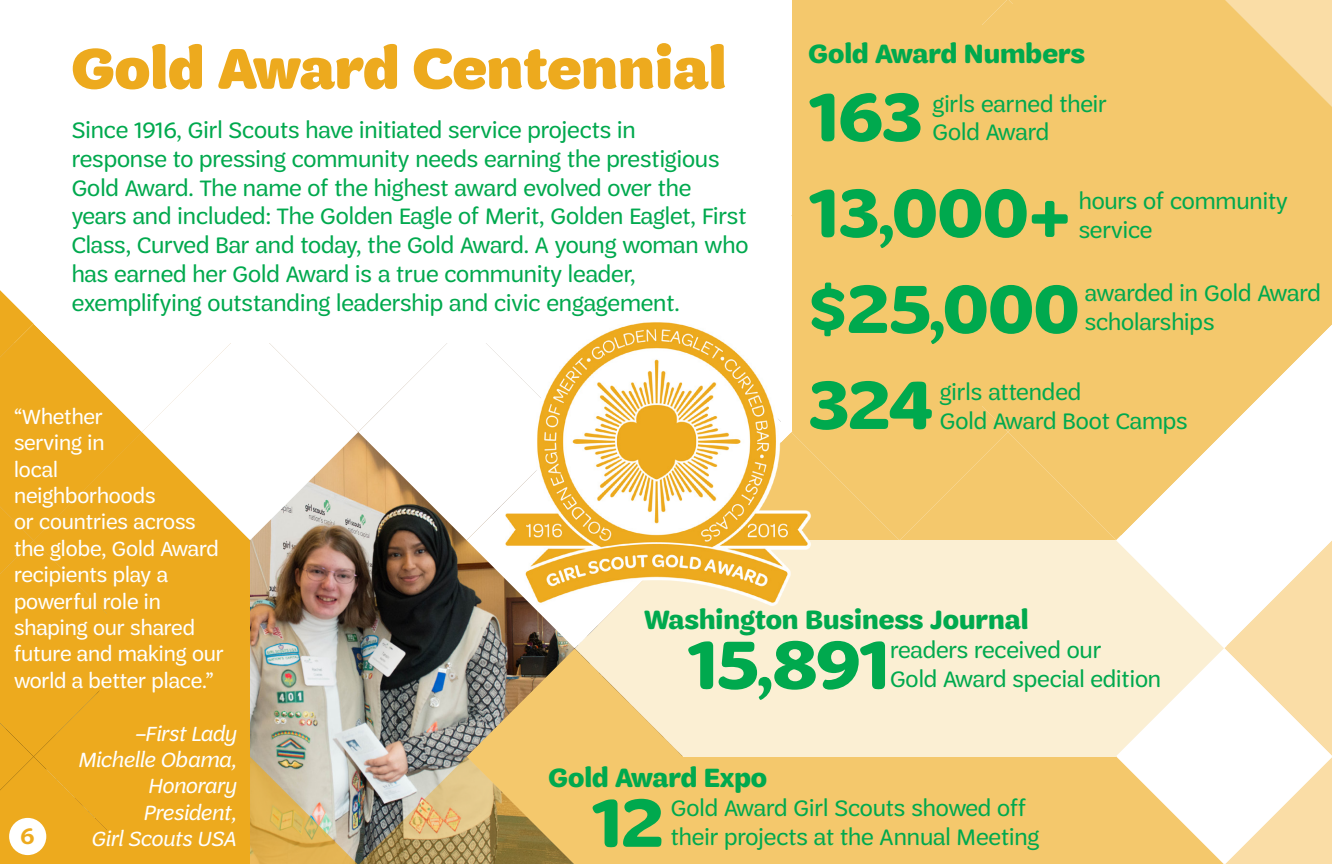
<style>
.page{position:relative;width:1332px;height:864px;background:#fff}
.page>*{position:absolute;margin:0;border:0;box-sizing:border-box;transform-origin:0 0}
.t1{font:700 72px "Trefoil Sans";color:#00a94e}
.t2{font:900 60px "Trefoil Sans";color:#edaa1e}
.t3{font:700 28px "Trefoil Sans";color:#00a94e}
.t4{font:24px/28.8px "Trefoil Sans";color:#00a94e}
.t5{font:600 24px "Trefoil Sans";color:#edaa1e}
.t6{font:22px/26.4px "Trefoil Sans";color:#fff}
.t7{font:italic 22px "Trefoil Sans";color:#fff}
</style>
<div class="page">
<div style="left:1224px;top:216px;width:108px;height:74px;background:#f4c86c"></div>
<div style="left:982px;top:216px;width:26px;height:74px;background:#f4c86c"></div>
<div style="left:1008px;top:216px;width:216px;height:74px;background:#f4c86c"></div>
<div style="left:1116px;top:107px;width:216px;height:109px;background:#f4c86c"></div>
<div style="left:982px;top:107px;width:134px;height:109px;background:#f4c86c"></div>
<svg style="left:982px;top:0;width:350px;height:107px;background:#f4cb74"></svg>
<img style="left:0;top:290px;width:1332px;height:574px">
<div style="left:108px;top:542px;width:142px;height:322px;background:#edaa1e"></div>
<div style="left:576px;top:757px;width:648px;height:107px;background:#f4c86c"></div>
<div style="left:792px;top:0;width:190px;height:431px;background:#f4c86c"></div>
<div style="left:683px;top:540px;width:433px;height:216px;background:#fbefd3"></div>
<img style="left:1302px;top:314px;width:30px;height:238px">
<img style="left:486px;top:301px;width:340px;height:319px">
<svg style="left:1116px;top:648px;width:216px;height:216px"></svg>
<div style="left:9px;top:818px;width:37px;height:37px;background:#fff;border-radius:50%"></div>
<p class="t3" style="left:809px;top:38px;width:278px">Gold Award Numbers</p>
<p class="t4" style="left:933px;top:89px;width:176px">girls earned their</p>
<p class="t2" style="left:72px;top:35px;width:656px">Gold Award Centennial</p>
<p class="t4" style="left:72px;top:116px;width:566px">Since 1916, Girl Scouts have initiated service projects in</p>
<p class="t4" style="left:72px;top:144px;width:678px">response to pressing community needs earning the prestigious Gold Award. The name of the highest award evolved over the years and included: The Golden Eagle of Merit, Golden Eaglet, First Class, Curved Bar and today, the Gold Award. A young woman who has earned her Gold Award is a true community leader,</p>
<p class="t4" style="left:72px;top:288px;width:610px">exemplifying outstanding leadership and civic engagement.</p>
<p class="t1" style="left:809px;top:77px;width:115px">163</p>
<p class="t4" style="left:933px;top:118px;width:118px">Gold Award</p>
<p class="t1" style="left:809px;top:173px;width:264px">13,000+</p>
<p class="t1" style="left:809px;top:269px;width:272px">$25,000</p>
<p class="t1" style="left:809px;top:365px;width:126px">324</p>
<p class="t4" style="left:1079px;top:187px;width:210px">hours of community</p>
<p class="t4" style="left:1079px;top:216px;width:75px">service</p>
<p class="t4" style="left:1085px;top:279px;width:237px">awarded in Gold Award</p>
<p class="t4" style="left:1085px;top:308px;width:131px">scholarships</p>
<p class="t4" style="left:940px;top:378px;width:143px">girls attended</p>
<p class="t4" style="left:940px;top:406px;width:249px">Gold Award Boot Camps</p>
<p class="t6" style="left:14px;top:403px;width:90px">“Whether</p>
<p class="t6" style="left:14px;top:430px;width:92px">serving in local</p>
<p class="t6" style="left:14px;top:482px;width:206px">neighborhoods<br>or countries across the globe, Gold Award recipients play a</p>
<p class="t6" style="left:14px;top:588px;width:148px">powerful role in</p>
<p class="t6" style="left:14px;top:614px;width:211px">shaping our shared future and making our world a better place.”</p>
<p class="t7" style="left:135px;top:721px;width:103px">–First Lady</p>
<p class="t7" style="left:78px;top:748px;width:160px">Michelle Obama,</p>
<p class="t7" style="left:148px;top:774px;width:90px">Honorary</p>
<p class="t7" style="left:143px;top:800px;width:95px">President,</p>
<p class="t7" style="left:91px;top:827px;width:147px">Girl Scouts USA</p>
<p class="t3" style="left:644px;top:604px;width:386px">Washington Business Journal</p>
<p class="t4" style="left:890px;top:636px;width:213px">readers received our</p>
<p class="t1" style="left:687px;top:625px;width:203px">15,891</p>
<p class="t4" style="left:890px;top:664px;width:273px">Gold Award special edition</p>
<p class="t3" style="left:549px;top:762px;width:220px">Gold Award Expo</p>
<p class="t4" style="left:671px;top:794px;width:357px">Gold Award Girl Scouts showed off</p>
<p class="t1" style="left:592px;top:783px;width:73px">12</p>
<p class="t4" style="left:671px;top:822px;width:370px">their projects at the Annual Meeting</p>
<p class="t5" style="left:21px;top:822px;width:16px">6</p>
</div>
